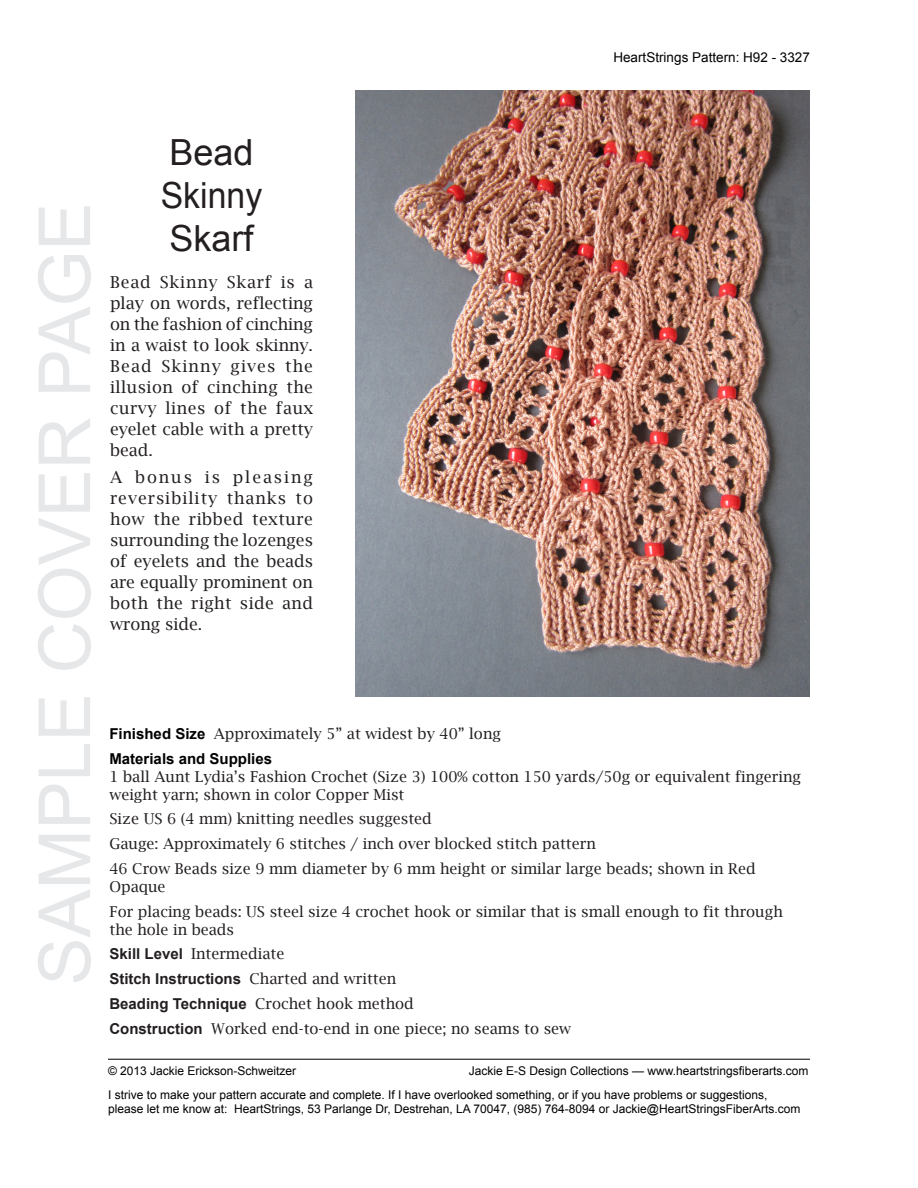
<style>
.page{position:relative;width:918px;height:1188px;background:#fff}
.page>*{position:absolute;margin:0;border:0;box-sizing:border-box;transform-origin:0 0}
.t1{font:72px "Arial";color:#e6e7e9}
.t2{font:36px/43.2px "Arial";color:#231f20}
.t3{font:16.5px/21px "Lucida Bright";color:#231f20;text-align:justify}
.Style_Section_Hdg{font:15px/18px "Lucida Bright";color:#231f20}
.Body_text{font:700 15px "Arial";color:#231f20}
.Body_text-2{font:15px "Lucida Bright";color:#231f20}
.Style_Section_Hdg-2{font:700 15px "Arial";color:#000}
.t4{font:13.5px "Arial";color:#000}
.footer_1{font:12px/14.4px "Arial";color:#000}
.s1{font-family:"Arial";font-weight:700;color:#000}
.s2{font-family:"Arial";font-weight:700}
.s3{font-family:"Lucida Bright";font-weight:400}
</style>
<div class="page">
<hr style="left:108px;top:1059px;width:702px;height:1px;background:#000">
<img style="left:355px;top:91px;width:455px;height:606px">
<p class="t4" style="left:613px;top:49px;width:198px">HeartStrings Pattern: H92 - 3327</p>
<p class="t1" style="left:18px;top:985px;width:784px;rotate:-90deg">SAMPLE COVER PAGE</p>
<p class="t2" style="left:161px;top:131px;width:103px">Bead<br>Skinny<br>Skarf</p>
<p class="t3" style="left:110px;top:271px;width:204px">Bead Skinny Skarf is a play on words, reflecting on the fashion of cinching in a waist to look skinny.<br>Bead Skinny gives the illusion of cinching the curvy lines of the faux eyelet cable with a pretty bead.</p>
<p class="t3" style="left:110px;top:467px;width:204px">A bonus is pleasing reversibility thanks to how the ribbed texture surrounding the lozenges of eyelets and the beads are equally prominent on both the right side and wrong side.</p>
<p class="Style_Section_Hdg" style="left:109px;top:724px;width:393px"><span class="s1">Finished Size</span> Approximately 5” at widest by 40” long</p>
<p class="Style_Section_Hdg-2" style="left:109px;top:748px;width:164px">Materials and Supplies</p>
<p class="Style_Section_Hdg" style="left:109px;top:767px;width:693px">1 ball Aunt Lydia’s Fashion Crochet (Size 3) 100% cotton 150 yards/50g or equivalent fingering weight yarn; shown in color Copper Mist</p>
<p class="Style_Section_Hdg" style="left:109px;top:810px;width:324px">Size US 6 (4 mm) knitting needles suggested</p>
<p class="Style_Section_Hdg" style="left:109px;top:835px;width:488px">Gauge: Approximately 6 stitches / inch over blocked stitch pattern</p>
<p class="Style_Section_Hdg" style="left:109px;top:859px;width:648px">46 Crow Beads size 9 mm diameter by 6 mm height or similar large beads; shown in Red<br>Opaque</p>
<p class="Style_Section_Hdg" style="left:109px;top:902px;width:675px">For placing beads: US steel size 4 crochet hook or similar that is small enough to fit through the hole in beads</p>
<p class="Body_text-2" style="left:109px;top:945px;width:176px"><span class="s2">Skill Level</span> Intermediate</p>
<p class="Body_text" style="left:109px;top:969px;width:288px">Stitch Instructions <span class="s3">Charted and written</span></p>
<p class="Style_Section_Hdg" style="left:109px;top:994px;width:306px"><span class="s2">Beading Technique</span> Crochet hook method</p>
<p class="Style_Section_Hdg" style="left:109px;top:1019px;width:463px"><span class="s2">Construction</span> Worked end-to-end in one piece; no seams to sew</p>
<p class="footer_1" style="left:108px;top:1064px;width:190px">© 2013 Jackie Erickson-Schweitzer</p>
<p class="footer_1" style="left:469px;top:1064px;width:341px">Jackie E-S Design Collections — www.heartstringsfiberarts.com</p>
<p class="footer_1" style="left:108px;top:1087px;width:694px">I strive to make your pattern accurate and complete. If I have overlooked something, or if you have problems or suggestions, please let me know at: HeartStrings, 53 Parlange Dr, Destrehan, LA 70047, (985) 764-8094 or Jackie@HeartStringsFiberArts.com</p>
</div>
